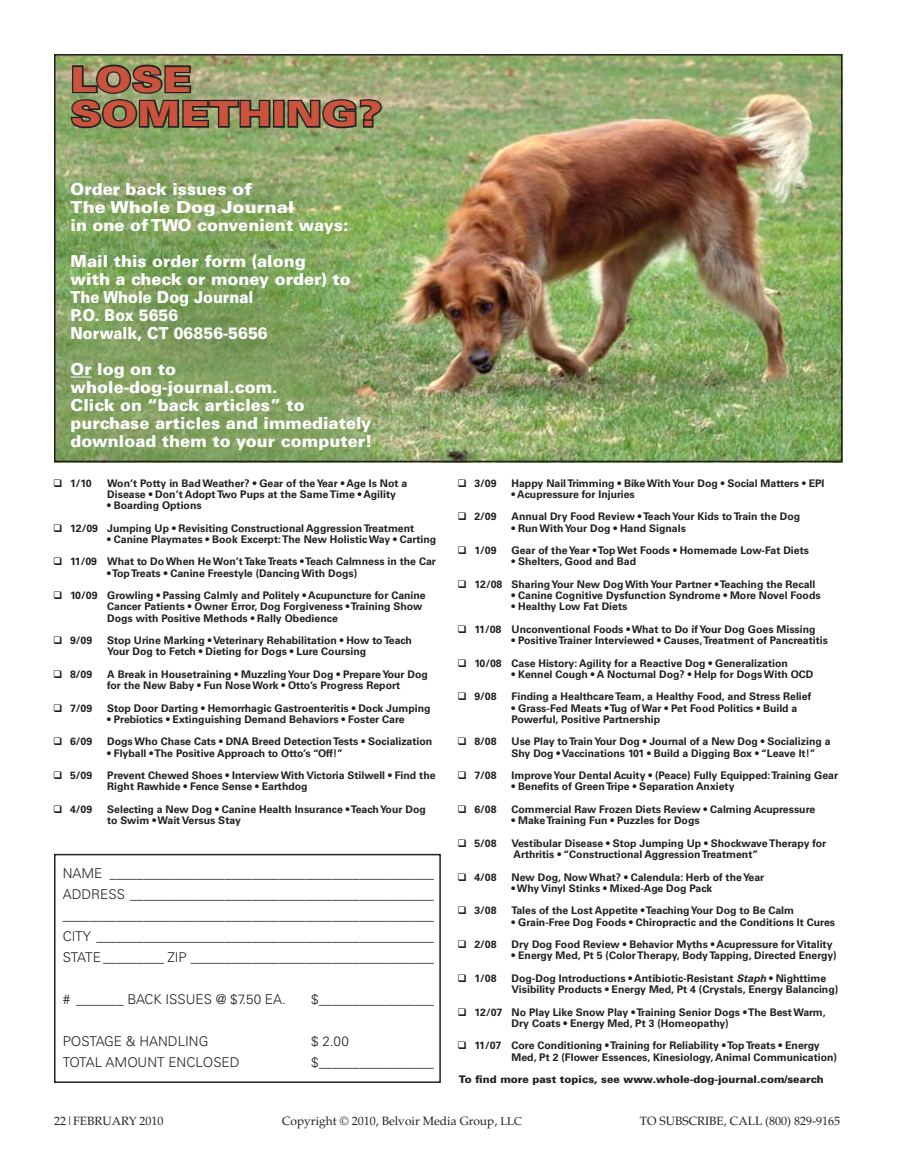
<style>
.page{position:relative;width:918px;height:1175px;background:#fff}
.page>*{position:absolute;margin:0;border:0;box-sizing:border-box;transform-origin:0 0}
.t1{font:900 34.5px/34.5px "Univers";color:#ca533e;scale:1.25 1}
.t2{font:900 16.5px/18px "Univers";color:#fff}
.t3{font:300 13.5px/21px "Univers";color:#231f20;text-align:justify}
.t4{font:12px "Palatino";color:#231f20}
.t5{font:700 10.5px/11.2px "Univers";color:#231f20}
.t6{font:900 10.5px "Univers";color:#231f20}
.s1{font-style:italic}
.s2{font-size:11.25px}
</style>
<div class="page">
<img style="left:57px;top:57px;width:782px;height:402px">
<div style="left:54px;top:54px;width:788px;height:408px;border:2px solid #231f20"></div>
<div style="left:54px;top:854px;width:387px;height:228px;border:2px solid #231f20"></div>
<svg style="left:69px;top:63px;width:203px;height:68px;background:#747d59"></svg>
<div style="left:273px;top:100px;width:12px;height:28px;border:3px solid #231f20"></div>
<svg style="left:286px;top:95px;width:98px;height:36px;background:#74795a"></svg>
<svg style="left:71px;top:376px;width:21px;height:1px"></svg>
<h1 class="t1" style="left:71px;top:62px;width:251px">lose something ?</h1>
<h2 class="t2" style="left:71px;top:180px;width:279px">Order back issues of<br>The Whole Dog Journal<br>in one of two convenient ways:</h2>
<h2 class="t2" style="left:71px;top:252px;width:282px">Mail this order form (along<br>with a check or money order) to<br>The Whole Dog Journal<br>P.O. Box 5656<br>Norwalk, CT 06856-5656</h2>
<h2 class="t2" style="left:71px;top:360px;width:303px">Or log on to whole-dog-journal.com.<br>Click on “back articles” to purchase articles and immediately download them to your computer!</h2>
<p class="t5" style="left:53px;top:477px;width:40px">❑ 1/10</p>
<p class="t5" style="left:107px;top:477px;width:302px">Won’t Potty in Bad Weather? • Gear of the Year • Age Is Not a</p>
<p class="t5" style="left:53px;top:488px;width:22px">D</p>
<p class="t5" style="left:115px;top:488px;width:283px">isease • Don’t Adopt Two Pups at the Same Time • Agility</p>
<p class="t5" style="left:107px;top:500px;width:96px">• Boarding Options</p>
<p class="t5" style="left:53px;top:522px;width:363px">❑ 12/09 Jumping Up • Revisiting Constructional Aggression Treatment</p>
<p class="t5" style="left:107px;top:533px;width:331px">• Canine Playmates • Book Excerpt: The New Holistic Way • Carting</p>
<p class="t5" style="left:53px;top:556px;width:384px">❑ 11/09 What to Do When He Won’t Take Treats • Teach Calmness in the Car</p>
<p class="t5" style="left:107px;top:567px;width:252px">• Top Treats • Canine Freestyle (Dancing With Dogs)</p>
<p class="t5" style="left:53px;top:590px;width:374px">❑ 10/09 Growling • Passing Calmly and Politely • Acupuncture for Canine<br>C</p>
<p class="t5" style="left:114px;top:601px;width:310px">ancer Patients • Owner Error, Dog Forgiveness • Training Show</p>
<p class="t5" style="left:53px;top:612px;width:22px">D</p>
<p class="t5" style="left:115px;top:612px;width:225px">ogs with Positive Methods • Rally Obedience</p>
<p class="t5" style="left:53px;top:635px;width:360px">❑ 9/09 Stop Urine Marking • Veterinary Rehabilitation • How to Teach<br>Y</p>
<p class="t5" style="left:113px;top:646px;width:255px">our Dog to Fetch • Dieting for Dogs • Lure Coursing</p>
<p class="t5" style="left:53px;top:668px;width:52px">❑ 8/09 A</p>
<p class="t5" style="left:107px;top:668px;width:322px;text-indent:10px">Break in Housetraining • Muzzling Your Dog • Prepare Your Dog for the New Baby • Fun Nose Work • Otto’s Progress Report</p>
<p class="t5" style="left:53px;top:702px;width:379px">❑ 7/09 Stop Door Darting • Hemorrhagic Gastroenteritis • Dock Jumping</p>
<p class="t5" style="left:107px;top:713px;width:299px">• Prebiotics • Extinguishing Demand Behaviors • Foster Care</p>
<p class="t5" style="left:53px;top:736px;width:181px">❑ 6/09 Dogs Who Chase Cats • DNA</p>
<p class="t5" style="left:252px;top:736px;width:182px">Breed Detection Tests • Socialization</p>
<p class="t5" style="left:107px;top:747px;width:237px">• Flyball • The Positive Approach to Otto’s “Off!”</p>
<p class="t5" style="left:53px;top:770px;width:41px">❑ 5/09</p>
<p class="t5" style="left:107px;top:770px;width:330px">Prevent Chewed Shoes • Interview With Victoria Stilwell • Find the</p>
<p class="t5" style="left:53px;top:781px;width:22px">R</p>
<p class="t5" style="left:114px;top:781px;width:195px">ight Rawhide • Fence Sense • Earthdog</p>
<p class="t5" style="left:107px;top:803px;width:320px;text-indent:-54px">❑ 4/09 Selecting a New Dog • Canine Health Insurance • Teach Your Dog to Swim • Wait Versus Stay</p>
<p class="t3" style="left:63px;top:862px;width:21px">NAME</p>
<p class="t3" style="left:110px;top:862px;width:325px">________________________________________________</p>
<p class="t3" style="left:63px;top:883px;width:19px">ADDRESS</p>
<p class="t3" style="left:63px;top:883px;width:373px;text-indent:67px">_____________________________________________ _______________________________________________________ CITY</p>
<p class="t3" style="left:96px;top:925px;width:339px">__________________________________________________</p>
<p class="t3" style="left:63px;top:946px;width:17px">STATE</p>
<p class="t3" style="left:103px;top:946px;width:332px">_________ ZIP ____________________________________</p>
<p class="t3" style="left:63px;top:988px;width:74px"># _______ BACK</p>
<p class="t3" style="left:165px;top:988px;width:9px">ISSUES</p>
<p class="t3" style="left:216px;top:988px;width:72px">@ $7.50 EA.</p>
<p class="t3" style="left:311px;top:988px;width:124px">$_________________</p>
<p class="t3" style="left:63px;top:1030px;width:18px">POSTAGE</p>
<p class="t3" style="left:126px;top:1030px;width:23px">&amp; HANDLING</p>
<p class="t3" style="left:311px;top:1030px;width:39px">$ 2.00</p>
<p class="t3" style="left:63px;top:1051px;width:16px">TOTAL</p>
<p class="t3" style="left:106px;top:1051px;width:11px">AMOUNT</p>
<p class="t3" style="left:168px;top:1051px;width:9px">ENCLOSED</p>
<p class="t3" style="left:311px;top:1051px;width:124px">$_________________</p>
<p class="t5" style="left:458px;top:477px;width:367px">❑ 3/09 Happy Nail Trimming • Bike With Your Dog • Social Matters • EPI</p>
<p class="t5" style="left:512px;top:488px;width:125px">• Acupressure for Injuries</p>
<p class="t5" style="left:458px;top:511px;width:344px">❑ 2/09 Annual Dry Food Review • Teach Your Kids to Train the Dog</p>
<p class="t5" style="left:512px;top:522px;width:176px">• Run With Your Dog • Hand Signals</p>
<p class="t5" style="left:458px;top:545px;width:353px">❑ 1/09 Gear of the Year • Top Wet Foods • Homemade Low-Fat Diets</p>
<p class="t5" style="left:512px;top:556px;width:126px">• Shelters, Good and Bad</p>
<p class="t5" style="left:458px;top:578px;width:359px">❑ 12/08 Sharing Your New Dog With Your Partner • Teaching the Recall</p>
<p class="t5" style="left:512px;top:590px;width:311px">• Canine Cognitive Dysfunction Syndrome • More Novel Foods</p>
<p class="t5" style="left:512px;top:601px;width:117px">• Healthy Low Fat Diets</p>
<p class="t5" style="left:458px;top:623px;width:360px">❑ 11/08 U nconventional Foods • What to Do if Your Dog Goes Missing</p>
<p class="t5" style="left:512px;top:635px;width:318px">• Positive Trainer Interviewed • Causes, Treatment of Pancreatitis</p>
<p class="t5" style="left:458px;top:657px;width:332px">❑ 10/08 Case History: Agility for a Reactive Dog • Generalization</p>
<p class="t5" style="left:512px;top:668px;width:288px">• Kennel Cough • A Nocturnal Dog? • Help for Dogs With OCD</p>
<p class="t5" style="left:458px;top:691px;width:355px">❑ 9/08 Finding a Healthcare Team, a Healthy Food, and Stress Relief</p>
<p class="t5" style="left:512px;top:702px;width:287px">• Grass-Fed Meats • Tug of War • Pet Food Politics • Build a<br>Powerful, Positive Partnership</p>
<p class="t5" style="left:458px;top:736px;width:375px">❑ 8/08 Use Play to Train Your Dog • Journal of a New Dog • Socializing a<br>S</p>
<p class="t5" style="left:519px;top:747px;width:299px">hy Dog • Vaccinations 101 • Build a Digging Box • “Leave It!”</p>
<p class="t5" style="left:458px;top:770px;width:382px">❑ 7/08 I mprove Your Dental Acuity • (Peace) Fully Equipped: Training Gear</p>
<p class="t5" style="left:512px;top:781px;width:224px">• Benefits of Green Tripe • Separation Anxiety</p>
<p class="t5" style="left:458px;top:803px;width:359px">❑ 6/08 Commercial Raw Frozen Diets Review • Calming Acupressure</p>
<p class="t5" style="left:512px;top:815px;width:190px">• Make Training Fun • Puzzles for Dogs</p>
<p class="t5" style="left:514px;top:837px;width:314px;text-indent:-56px">❑ 5/08 Vestibular Disease • Stop Jumping Up • Shockwave Therapy for<br>Arthritis • “Constructional Aggression Treatment”</p>
<p class="t5" style="left:458px;top:871px;width:308px">❑ 4/08 New Dog, Now What? • Calendula: Herb of the Year</p>
<p class="t5" style="left:512px;top:882px;width:202px">• Why Vinyl Stinks • Mixed-Age Dog Pack</p>
<p class="t5" style="left:458px;top:905px;width:338px">❑ 3/08 Tales of the Lost Appetite • Teaching Your Dog to Be Calm</p>
<p class="t5" style="left:512px;top:916px;width:325px">• Grain-Free Dog Foods • Chiropractic and the Conditions It Cures</p>
<p class="t5" style="left:458px;top:938px;width:376px">❑ 2/08 Dry Dog Food Review • Behavior Myths • Acupressure for Vitality</p>
<p class="t5" style="left:512px;top:950px;width:327px">• Energy Med, Pt 5 (Color Therapy, Body Tapping, Directed Energy)</p>
<p class="t5" style="left:458px;top:972px;width:370px">❑ 1/08 Dog-Dog Introductions • Antibiotic-Resistant <span class="s1">Staph</span> • Nighttime<br>V</p>
<p class="t5" style="left:519px;top:983px;width:321px">isibility Products • Energy Med, Pt 4 (Crystals, Energy Balancing)</p>
<p class="t5" style="left:458px;top:1006px;width:370px">❑ 12/07 No Play Like Snow Play • Training Senior Dogs • The Best Warm,<br>D</p>
<p class="t5" style="left:519px;top:1017px;width:211px">ry Coats • Energy Med, Pt 3 (Homeopathy)</p>
<p class="t5" style="left:512px;top:1040px;width:327px;text-indent:-54px">❑ 11/07 Core Conditioning • Training for Reliability • Top Treats • Energy<br>Med, Pt 2 (Flower Essences, Kinesiology, Animal Communication)</p>
<p class="t6" style="left:459px;top:1072px;width:366px">To find more past topics, see www.whole-dog-journal.com/search</p>
<p class="t4" style="left:54px;top:1114px;width:111px">22|FEBRUARY 2010</p>
<p class="t4" style="left:282px;top:1114px;width:238px">COPYRIGHT © 2010, BELVOIR MEDIA GROUP, <span class="s2">LLC</span></p>
<p class="t4" style="left:640px;top:1114px;width:108px">TO SUBSCRIBE, CALL</p>
<p class="t4" style="left:765px;top:1114px;width:76px">(800) 829-9165</p>
</div>
